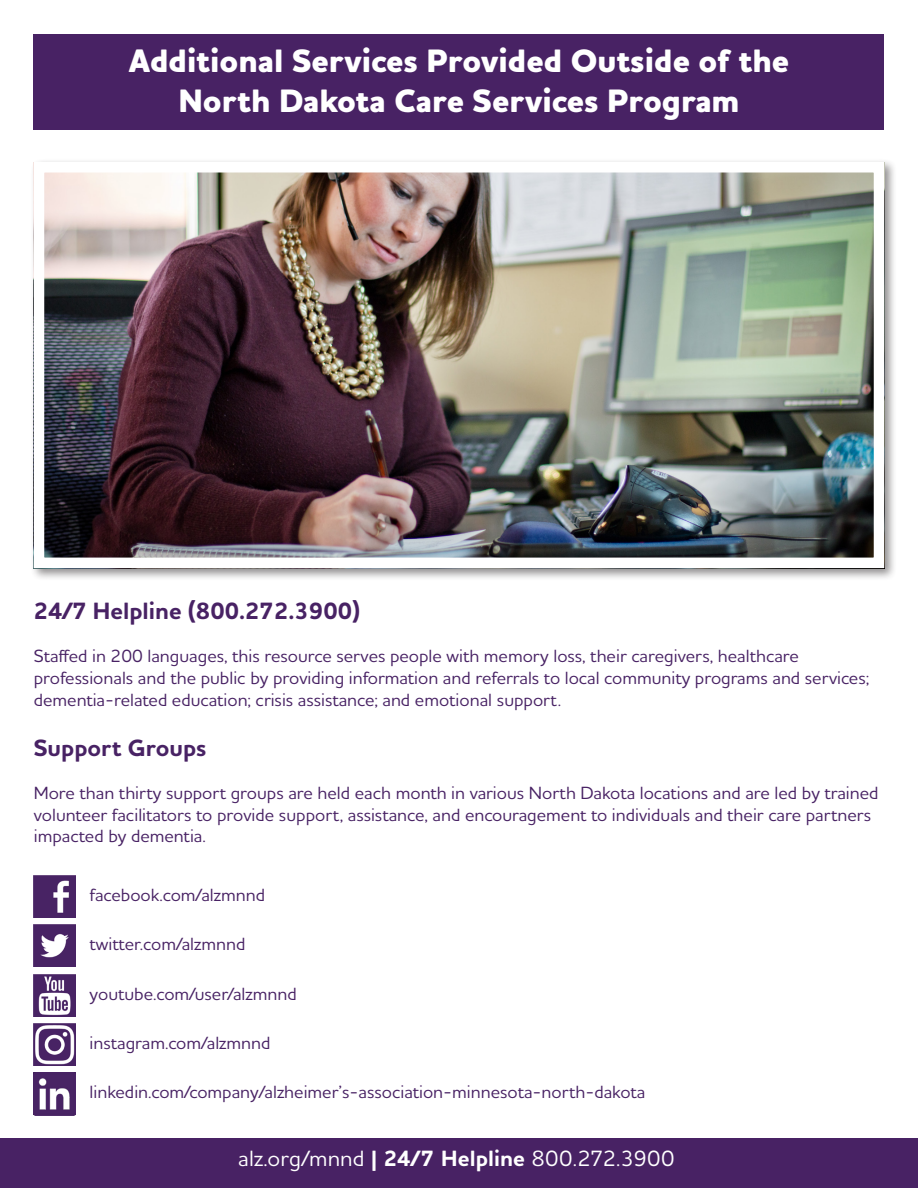
<style>
.page{position:relative;width:918px;height:1188px;background:#fff}
.page>*{position:absolute;margin:0;border:0;box-sizing:border-box;transform-origin:0 0}
.t1{font:800 33px "Houschka Alt Pro";color:#fff}
.t2{font:700 24px "Houschka Alt Pro";color:#482264}
.Bullets{font:500 22.5px "Houschka Alt Pro";letter-spacing:.005em;color:#fff}
.t3{font:500 18px/21.6px "Houschka Alt Pro";color:#482264}
.s1{font-weight:700}
</style>
<div class="page">
<div style="left:30px;top:159px;width:868px;height:422px;background:#231f20;opacity:.5"></div>
<img style="left:45px;top:173px;width:828px;height:384px">
<div style="left:34px;top:34px;width:850px;height:96px;background:#482264"></div>
<div style="left:0;top:1138px;width:918px;height:50px;background:#482264"></div>
<img style="left:34px;top:875px;width:42px;height:42px">
<img style="left:34px;top:1073px;width:42px;height:42px">
<img style="left:34px;top:1023px;width:42px;height:43px">
<img style="left:34px;top:925px;width:42px;height:42px">
<img style="left:34px;top:974px;width:42px;height:42px">
<p class="t1" style="left:129px;top:40px;width:662px">Additional Services Provided Outside of the</p>
<p class="t1" style="left:178px;top:79px;width:563px">North Dakota Care Services Program</p>
<p class="t2" style="left:34px;top:595px;width:328px">24/7 Helpline (800.272.3900)</p>
<p class="t3" style="left:34px;top:645px;width:837px">Staffed in 200 languages, this resource serves people with memory loss, their caregivers, healthcare professionals and the public by providing information and referrals to local community programs and services; dementia-related education; crisis assistance; and emotional support.</p>
<p class="t2" style="left:34px;top:732px;width:174px">Support Groups</p>
<p class="t3" style="left:34px;top:782px;width:846px">More than thirty support groups are held each month in various North Dakota locations and are led by trained volunteer facilitators to provide support, assistance, and encouragement to individuals and their care partners impacted by dementia.</p>
<p class="t3" style="left:90px;top:883px;width:177px">facebook.com/alzmnnd</p>
<p class="t3" style="left:90px;top:933px;width:157px">twitter.com/alzmnnd</p>
<p class="t3" style="left:90px;top:982px;width:209px">youtube.com/user/alzmnnd</p>
<p class="t3" style="left:90px;top:1032px;width:182px">instagram.com/alzmnnd</p>
<p class="t3" style="left:90px;top:1081px;width:557px">linkedin.com/company/alzheimer’s-association-minnesota-north-dakota</p>
<p class="Bullets" style="left:238px;top:1144px;width:438px">alz.org/mnnd <span class="s1">| 24/7 Helpline</span> 800.272.3900</p>
</div>
